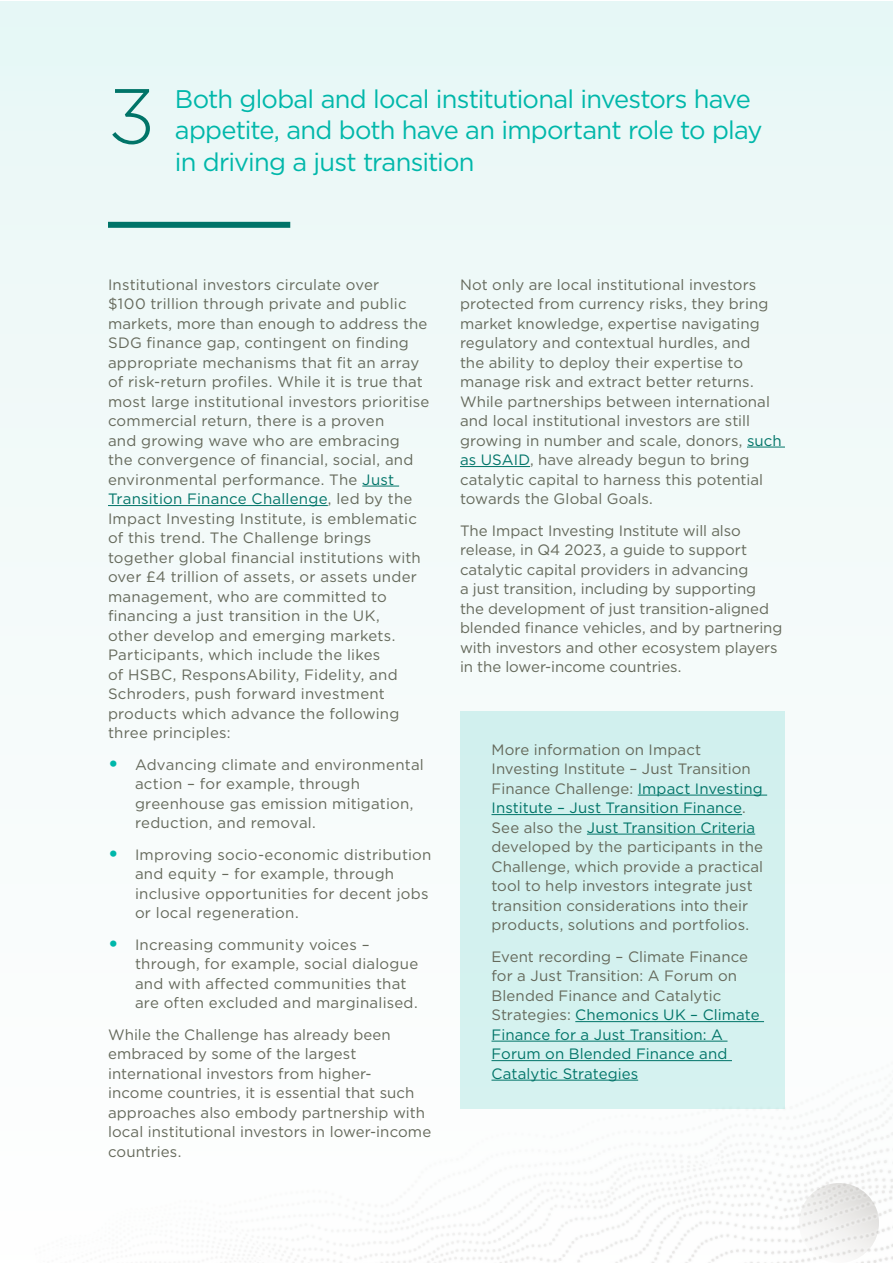
<style>
.page{position:relative;width:893px;height:1263px;background:#fff}
.page>*{position:absolute;margin:0;border:0;box-sizing:border-box;transform-origin:0 0}
.t1{font:300 77.7px "Gotham";color:#007468}
.t2{font:25.5px/31.5px "Gotham";letter-spacing:-.03em;color:#00b7aa}
.t3{font:15px/19.5px "Gotham";letter-spacing:.01em;color:#65695b}
.s1{color:#007468}
.s2{font-weight:700;font-size:21px;color:#00b7aa}
</style>
<div class="page">
<div style="left:0;top:2px;width:893px;height:1261px;background:linear-gradient(to right,#f4fbfa,#f1f9f9)"></div>
<div style="left:108px;top:222px;width:182px;height:6px;background:#007468"></div>
<hr style="left:362px;top:486px;width:37px;height:1px;background:#007468">
<hr style="left:108px;top:505px;width:220px;height:1px;background:#007468">
<hr style="left:747px;top:447px;width:38px;height:1px;background:#007468">
<hr style="left:460px;top:466px;width:70px;height:1px;background:#007468">
<div style="left:460px;top:711px;width:325px;height:398px;background:#d3f1ef"></div>
<hr style="left:638px;top:795px;width:129px;height:1px;background:#007468">
<hr style="left:491px;top:814px;width:251px;height:1px;background:#007468">
<hr style="left:587px;top:834px;width:168px;height:1px;background:#007468">
<hr style="left:575px;top:1021px;width:189px;height:1px;background:#007468">
<hr style="left:491px;top:1041px;width:236px;height:1px;background:#007468">
<hr style="left:491px;top:1060px;width:241px;height:1px;background:#007468">
<hr style="left:491px;top:1080px;width:147px;height:1px;background:#007468">
<h1 class="t1" style="left:108px;top:67px;width:49px">3</h1>
<h2 class="t2" style="left:175px;top:82px;width:589px">Both global and local institutional investors have appetite, and both have an important role to play in driving a just transition</h2>
<p class="t3" style="left:108px;top:274px;width:323px">Institutional investors circulate over<br>$100 trillion through private and public markets, more than enough to address the SDG finance gap, contingent on finding appropriate mechanisms that fit an array of risk-return profiles. While it is true that most large institutional investors prioritise commercial return, there is a proven<br>and growing wave who are embracing<br>the convergence of financial, social, and environmental performance. The <span class="s1">Just Transition Finance Challenge</span>, led by the Impact Investing Institute, is emblematic of this trend. The Challenge brings together global financial institutions with over £4 trillion of assets, or assets under management, who are committed to financing a just transition in the UK,<br>other develop and emerging markets.<br>Participants, which include the likes<br>of HSBC, ResponsAbility, Fidelity, and Schroders, push forward investment products which advance the following three principles:</p>
<p class="t3" style="left:135px;top:754px;width:290px;text-indent:-27px"><span class="s2">•</span> Advancing climate and environmental action – for example, through greenhouse gas emission mitigation, reduction, and removal.</p>
<p class="t3" style="left:135px;top:844px;width:298px;text-indent:-27px"><span class="s2">•</span> Improving socio-economic distribution and equity – for example, through inclusive opportunities for decent jobs or local regeneration.</p>
<p class="t3" style="left:135px;top:934px;width:285px;text-indent:-27px"><span class="s2">•</span> Increasing community voices – through, for example, social dialogue and with affected communities that are often excluded and marginalised.</p>
<p class="t3" style="left:108px;top:1024px;width:325px">While the Challenge has already been embraced by some of the largest international investors from higher-<br>income countries, it is essential that such approaches also embody partnership with local institutional investors in lower-income countries.</p>
<p class="t3" style="left:460px;top:274px;width:323px">Not only are local institutional investors protected from currency risks, they bring market knowledge, expertise navigating regulatory and contextual hurdles, and<br>the ability to deploy their expertise to manage risk and extract better returns.<br>While partnerships between international and local institutional investors are still growing in number and scale, donors, <span class="s1">such as USAID</span>, have already begun to bring catalytic capital to harness this potential towards the Global Goals.</p>
<p class="t3" style="left:460px;top:520px;width:324px">The Impact Investing Institute will also release, in Q4 2023, a guide to support catalytic capital providers in advancing<br>a just transition, including by supporting the development of just transition-aligned blended finance vehicles, and by partnering with investors and other ecosystem players in the lower-income countries.</p>
<p class="t3" style="left:491px;top:739px;width:273px">More information on Impact Investing Institute – Just Transition Finance Challenge: <span class="s1">Impact Investing Institute – Just Transition Finance</span>.<br>See also the <span class="s1">Just Transition Criteria </span>developed by the participants in the Challenge, which provide a practical tool to help investors integrate just transition considerations into their products, solutions and portfolios.</p>
<p class="t3" style="left:491px;top:946px;width:270px">Event recording – Climate Finance for a Just Transition: A Forum on<br>Blended Finance and Catalytic<br>Strategies: <span class="s1">Chemonics UK – Climate<br>Finance for a Just Transition: A<br>Forum on Blended Finance and<br>Catalytic Strategies</span></p>
</div>
